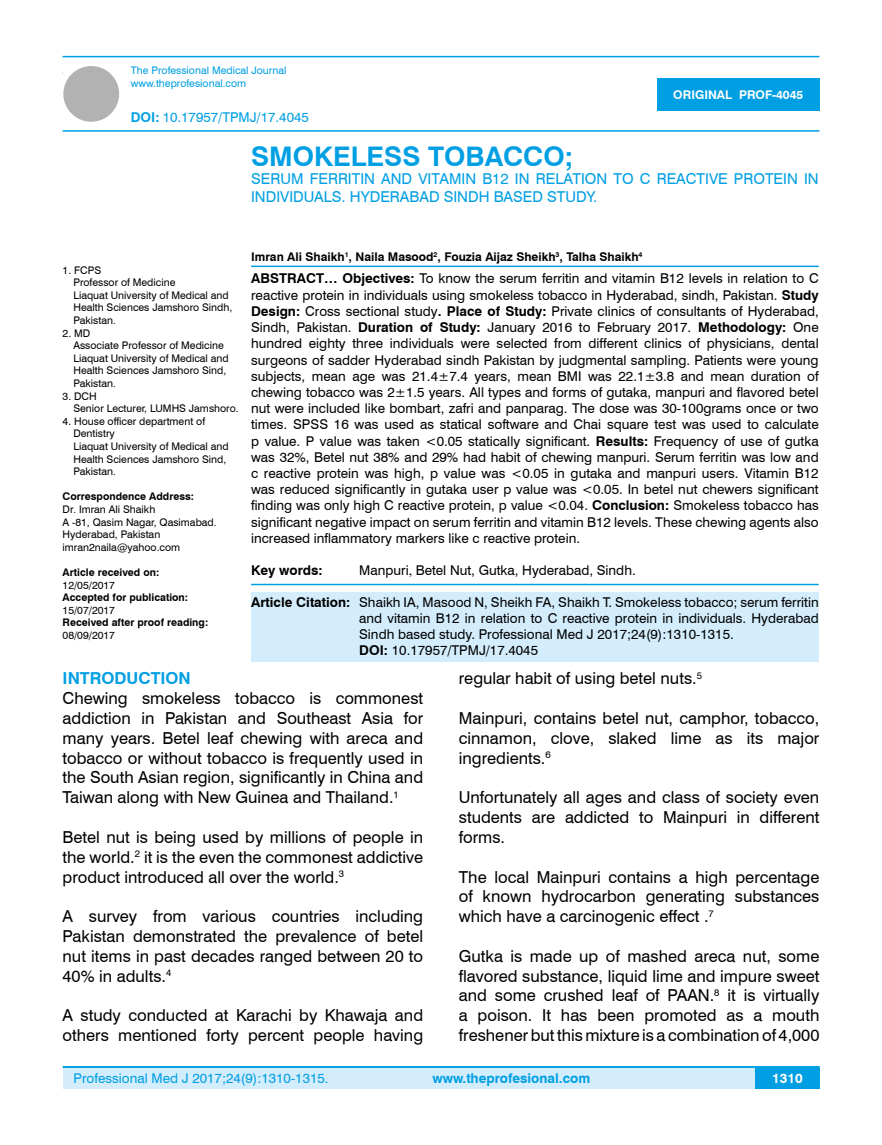
<style>
.page{position:relative;width:882px;height:1145px;background:#fff}
.page>*{position:absolute;margin:0;border:0;box-sizing:border-box;transform-origin:0 0}
.t1{font:700 27px "Swiss 721 BT";color:#009fe3}
.t2{font:16.5px/19.8px "Swiss 721 BT";color:#000;text-align:justify}
.t3{font:700 16.5px "Swiss 721 BT";color:#009fe3}
.t4{font:15px/18px "Swiss 721 BT";color:#009fe3}
.t5{font:13.5px/16.2px "Swiss 721 BT";color:#000;text-align:justify}
.t6{font:13.5px "Swiss 721 BT";color:#009fe3}
.t7{font:700 13.5px "Swiss 721 BT";color:#009fe3}
.t8{font:700 13.5px "Swiss 721 BT";color:#000}
.t9{font:700 13.5px "Swiss 721 BT";color:#fff}
.t10{font:700 12px "Swiss 721 BT";color:#000}
.t11{font:700 12px "Swiss 721 BT";color:#fff}
.t12{font:10.5px/12.6px "Swiss 721 BT";color:#000}
.t13{font:700 10.5px "Swiss 721 BT";color:#000}
.t14{font:10.5px/12.6px "Swiss 721 BT";color:#009fe3}
.s1{font-weight:700}
.s2{font-family:"Times New Roman"}
</style>
<div class="page">
<div style="left:63px;top:1067px;width:756px;height:21px;background:#d4edfc"></div>
<hr style="left:63px;top:1066px;width:756px;height:2px;background:#009fe3">
<div style="left:754px;top:1068px;width:65px;height:20px;background:#009fe3"></div>
<hr style="left:63px;top:56px;width:756px;height:1px;background:#009fe3">
<hr style="left:63px;top:130px;width:756px;height:2px;background:#009fe3">
<div style="left:63px;top:66px;width:56px;height:56px;background:#b3b2b2;border-radius:50%"></div>
<div style="left:657px;top:78px;width:162px;height:33px;background:#009fe3"></div>
<hr style="left:251px;top:265px;width:567px;height:2px;background:#009fe3">
<hr style="left:251px;top:584px;width:567px;height:1px;background:#009fe3">
<div style="left:251px;top:592px;width:567px;height:70px;background:#d4edfc"></div>
<p class="t14" style="left:131px;top:64px;width:157px">The Professional Medical Journal www.theprofesional.com</p>
<p class="t6" style="left:131px;top:108px;width:179px"><span class="s1">DOI:</span> 10.17957/TPMJ/17.4045</p>
<p class="t11" style="left:673px;top:87px;width:131px">ORIGINAL PROF-4045</p>
<h1 class="t1" style="left:251px;top:137px;width:323px">SMOKELESS TOBACCO;</h1>
<p class="t4" style="left:251px;top:169px;width:568px">SERUM FERRITIN AND VITAMIN B12 IN RELATION TO C REACTIVE PROTEIN IN<br>INDIVIDUALS. HYDERABAD SINDH BASED STUDY.</p>
<p class="t12" style="left:73px;top:263px;width:160px;text-indent:-11px">1. FCPS<br>Professor of Medicine<br>Liaquat University of Medical and<br>Health Sciences Jamshoro Sindh,<br>Pakistan<span class="s2">.</span></p>
<p class="t12" style="left:73px;top:326px;width:157px;text-indent:-11px">2. MD<br>Associate Professor of Medicine<br>Liaquat University of Medical and<br>Health Sciences Jamshoro Sind,<br>Pakistan<span class="s2">.</span></p>
<p class="t12" style="left:73px;top:389px;width:167px;text-indent:-11px">3. DCH<br>Senior Lecturer, LUMHS Jamshoro.</p>
<p class="t12" style="left:73px;top:414px;width:157px;text-indent:-11px">4. House officer department of<br>Dentistry<br>Liaquat University of Medical and<br>Health Sciences Jamshoro Sind,<br>Pakistan<span class="s2">.</span></p>
<p class="t12" style="left:63px;top:490px;width:155px"><span class="s1">Correspondence Address:<br></span>Dr<span class="s2">.</span> Imran Ali Shaikh<br>A -81, Qasim Nagar, Qasimabad<span class="s2">.<br></span>Hyderabad, Pakistan imran2naila@yahoo.com</p>
<p class="t13" style="left:63px;top:565px;width:98px">Article received on:</p>
<p class="t12" style="left:63px;top:578px;width:54px">12/05/2017</p>
<p class="t13" style="left:63px;top:590px;width:127px">Accepted for publication:</p>
<p class="t12" style="left:63px;top:603px;width:54px">15/07/2017</p>
<p class="t13" style="left:63px;top:615px;width:147px">Received after proof reading:</p>
<p class="t12" style="left:63px;top:628px;width:54px">08/09/2017</p>
<p class="t10" style="left:251px;top:248px;width:393px">Imran Ali Shaikh<sup>1</sup>, Naila Masood<sup>2</sup>, Fouzia Aijaz Sheikh<sup>3</sup>, Talha Shaikh<sup>4</sup></p>
<p class="t5" style="left:251px;top:270px;width:569px"><span class="s1">ABSTRACT… Objectives:</span> To know the serum ferritin and vitamin B12 levels in relation to C reactive protein in individuals using smokeless tobacco in Hyderabad, sindh, Pakistan. <span class="s1">Study Design:</span> Cross sectional study<span class="s1">. Place of Study:</span> Private clinics of consultants of Hyderabad, Sindh, Pakistan. <span class="s1">Duration of Study:</span> January 2016 to February 2017. <span class="s1">Methodology:</span> One hundred eighty three individuals were selected from different clinics of physicians, dental surgeons of sadder Hyderabad sindh Pakistan by judgmental sampling. Patients were young subjects, mean age was 21.4±7.4 years, mean BMI was 22.1±3.8 and mean duration of chewing tobacco was 2±1.5 years. All types and forms of gutaka, manpuri and flavored betel nut were included like bombart, zafri and panparag. The dose was 30-100grams once or two times. SPSS 16 was used as statical software and Chai square test was used to calculate p value. P value was taken &lt;0.05 statically significant. <span class="s1">Results:</span> Frequency of use of gutka was 32%, Betel nut 38% and 29% had habit of chewing manpuri. Serum ferritin was low and c reactive protein was high, p value was &lt;0.05 in gutaka and manpuri users. Vitamin B12 was reduced significantly in gutaka user p value was &lt;0.05. In betel nut chewers significant finding was only high C reactive protein, p value &lt;0.04. <span class="s1">Conclusion:</span> Smokeless tobacco has significant negative impact on serum ferritin and vitamin B12 levels. These chewing agents also increased inflammatory markers like c reactive protein.</p>
<p class="t8" style="left:251px;top:561px;width:73px">Key words:</p>
<p class="t5" style="left:359px;top:562px;width:278px">Manpuri<span class="s2">,</span> Betel Nut, Gutka, Hyderabad, Sindh.</p>
<p class="t5" style="left:359px;top:593px;width:461px;text-align:left;text-indent:-108px"><span class="s1">Article Citation:</span> Shaikh IA, Masood N, Sheikh FA, Shaikh T. Smokeless tobacco; serum ferritin and vitamin B12 in relation to C reactive protein in individuals. Hyderabad Sindh based study. Professional Med J 2017;24(9):1310-1315.<br><span class="s1">DOI:</span> 10.17957/TPMJ/17.4045</p>
<p class="t3" style="left:63px;top:667px;width:130px">INTRODUCTION</p>
<p class="t2" style="left:63px;top:688px;width:362px">Chewing smokeless tobacco is commonest addiction in Pakistan and Southeast Asia for many years. Betel leaf chewing with areca and tobacco or without tobacco is frequently used in the South Asian region, significantly in China and Taiwan along with New Guinea and Thailand.<sup>1</sup></p>
<p class="t2" style="left:63px;top:826px;width:362px">Betel nut is being used by millions of people in the world.<sup>2</sup> it is the even the commonest addictive product introduced all over the world.<sup>3</sup></p>
<p class="t2" style="left:63px;top:905px;width:362px">A survey from various countries including Pakistan demonstrated the prevalence of betel nut items in past decades ranged between 20 to 40% in adults.<sup>4</sup></p>
<p class="t2" style="left:63px;top:1004px;width:362px">A study conducted at Karachi by Khawaja and others mentioned forty percent people having</p>
<p class="t2" style="left:458px;top:668px;width:244px">regular habit of using betel nuts.<sup>5</sup></p>
<p class="t2" style="left:458px;top:707px;width:362px">Mainpuri, contains betel nut, camphor, tobacco, cinnamon, clove, slaked lime as its major ingredients.<sup>6</sup></p>
<p class="t2" style="left:458px;top:787px;width:362px">Unfortunately all ages and class of society even students are addicted to Mainpuri in different forms.</p>
<p class="t2" style="left:458px;top:866px;width:362px">The local Mainpuri contains a high percentage of known hydrocarbon generating substances which have a carcinogenic effect .<sup>7</sup></p>
<p class="t2" style="left:458px;top:945px;width:362px">Gutka is made up of mashed areca nut, some flavored substance, liquid lime and impure sweet and some crushed leaf of PAAN.<sup>8</sup> it is virtually a poison. It has been promoted as a mouth freshener but this mixture is a combination of 4,000</p>
<p class="t6" style="left:74px;top:1069px;width:256px">Professional Med J 2017;24(9):1310-1315.</p>
<p class="t7" style="left:432px;top:1069px;width:159px">www.theprofesional.com</p>
<p class="t9" style="left:771px;top:1069px;width:32px">1310</p>
</div>
